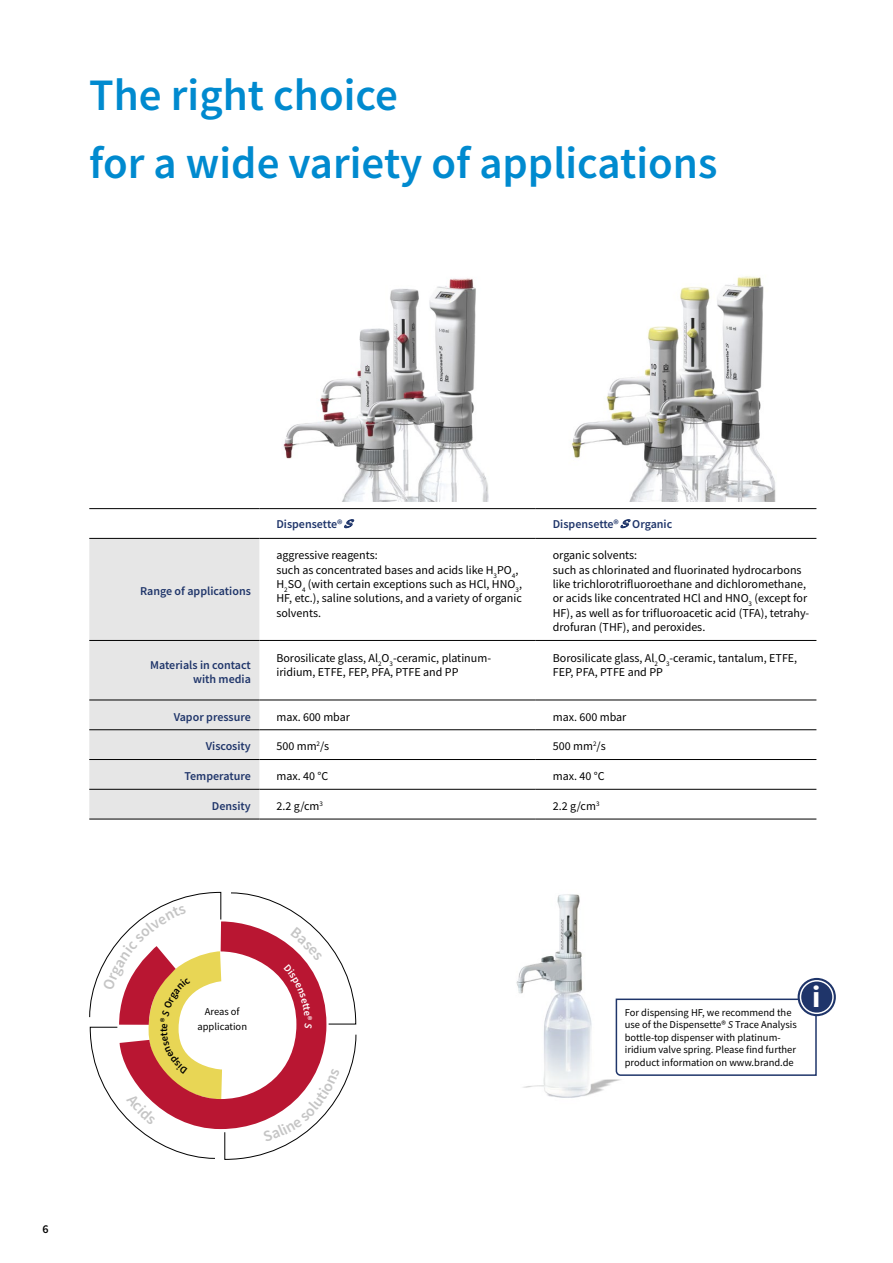
<style>
.page{position:relative;width:893px;height:1263px;background:#fff}
.page>*{position:absolute;margin:0;border:0;box-sizing:border-box;transform-origin:0 0}
.t1{font:600 45px/68.4px "Source Sans Pro";color:#008acf}
.t2{font:700 30px "Source Sans Pro";color:#fff}
.t3{font:12px/14.4px "Source Sans Pro";color:#000}
.t4{font:600 12px/14.4px "Source Sans Pro";color:#1f356a;text-align:right}
.t5{font:600 12px "Source Sans Pro";color:#000}
.t6{font:10.5px/12.6px "Source Sans Pro";color:#000;text-align:center}
.t7{font:italic 600 10.5px "Source Sans Pro";color:#fff}
.s1{font-family:"Blacklight D";font-weight:400;font-style:italic}
.s2{font-style:italic}
</style>
<div class="page">
<img style="left:571px;top:276px;width:205px;height:226px">
<img style="left:283px;top:278px;width:206px;height:224px">
<img style="left:516px;top:894px;width:105px;height:204px">
<svg style="left:615px;top:998px;width:202px;height:79px"></svg>
<div style="left:798px;top:978px;width:38px;height:38px;background:#1f356a;border-radius:50%"></div>
<div style="left:800px;top:980px;width:34px;height:34px;border:2px solid #fff;border-radius:50%"></div>
<div style="left:89px;top:539px;width:170px;height:280px;background:#e6e6e6"></div>
<hr style="left:89px;top:508px;width:170px;height:1px;background:#000">
<hr style="left:259px;top:508px;width:277px;height:1px;background:#000">
<hr style="left:536px;top:508px;width:280px;height:1px;background:#000">
<hr style="left:89px;top:538px;width:170px;height:1px;background:#000">
<hr style="left:259px;top:538px;width:277px;height:1px;background:#000">
<hr style="left:536px;top:538px;width:280px;height:1px;background:#000">
<hr style="left:89px;top:640px;width:170px;height:1px;background:#000">
<hr style="left:259px;top:640px;width:277px;height:1px;background:#000">
<hr style="left:536px;top:640px;width:280px;height:1px;background:#000">
<hr style="left:89px;top:700px;width:170px;height:1px;background:#000">
<hr style="left:259px;top:700px;width:277px;height:1px;background:#000">
<hr style="left:536px;top:700px;width:280px;height:1px;background:#000">
<hr style="left:89px;top:729px;width:170px;height:1px;background:#000">
<hr style="left:259px;top:729px;width:277px;height:1px;background:#000">
<hr style="left:536px;top:729px;width:280px;height:1px;background:#000">
<hr style="left:89px;top:759px;width:170px;height:1px;background:#000">
<hr style="left:259px;top:759px;width:277px;height:1px;background:#000">
<hr style="left:536px;top:759px;width:280px;height:1px;background:#000">
<hr style="left:89px;top:789px;width:170px;height:1px;background:#000">
<hr style="left:259px;top:789px;width:277px;height:1px;background:#000">
<hr style="left:536px;top:789px;width:280px;height:1px;background:#000">
<hr style="left:89px;top:819px;width:170px;height:1px;background:#000">
<hr style="left:259px;top:819px;width:277px;height:1px;background:#000">
<hr style="left:536px;top:819px;width:280px;height:1px;background:#000">
<svg style="left:89px;top:892px;width:268px;height:268px"></svg>
<h1 class="t1" style="left:89px;top:60px;width:630px">The right choice<br>for a wide variety of applications</h1>
<p class="t5" style="left:43px;top:1221px;width:8px">6</p>
<p class="t4" style="left:140px;top:584px;width:112px">Range of applications</p>
<p class="t4" style="left:276px;top:516px;width:80px">Dispensette® <span class="s1">S</span></p>
<p class="t4" style="left:553px;top:516px;width:121px">Dispensette® <span class="s1">S</span> Organic</p>
<p class="t3" style="left:276px;top:548px;width:247px">aggressive reagents:<br>such as concentrated bases and acids like H<sub>3</sub>PO<sub>4</sub>, H<sub>2</sub>SO<sub>4</sub> (with certain exceptions such as HCl, HNO<sub>3</sub>, HF, etc.), saline solutions, and a variety of organic solvents.</p>
<p class="t3" style="left:553px;top:548px;width:258px">organic solvents:<br>such as chlorinated and fluorinated hydrocarbons like trichlorotrifluoroethane and dichloromethane, or acids like concentrated HCl and HNO<sub>3</sub> (except for HF), as well as for trifluoroacetic acid (TFA), tetrahy&shy;drofuran (THF), and peroxides.</p>
<p class="t4" style="left:150px;top:657px;width:102px">Materials in contact with media</p>
<p class="t3" style="left:276px;top:650px;width:216px">Borosilicate glass, Al<sub>2</sub>O<sub>3</sub>-ceramic, platinum&shy;iridium, ETFE, FEP, PFA, PTFE and PP</p>
<p class="t3" style="left:553px;top:650px;width:246px">Borosilicate glass, Al<sub>2</sub>O<sub>3</sub>-ceramic, tantalum, ETFE,<br>FEP, PFA, PTFE and PP</p>
<p class="t4" style="left:174px;top:709px;width:79px">Vapor pressure</p>
<p class="t3" style="left:276px;top:709px;width:75px">max. 600 mbar</p>
<p class="t3" style="left:553px;top:709px;width:75px">max. 600 mbar</p>
<p class="t4" style="left:206px;top:739px;width:47px">Viscosity</p>
<p class="t3" style="left:276px;top:739px;width:54px">500 mm<sup>2</sup>/s</p>
<p class="t3" style="left:553px;top:739px;width:54px">500 mm<sup>2</sup>/s</p>
<p class="t4" style="left:185px;top:769px;width:68px">Temperature</p>
<p class="t3" style="left:276px;top:769px;width:53px">max. 40 °C</p>
<p class="t3" style="left:553px;top:769px;width:53px">max. 40 °C</p>
<p class="t4" style="left:212px;top:798px;width:40px">Density</p>
<p class="t3" style="left:276px;top:799px;width:48px">2.2 g/cm<sup>3</sup></p>
<p class="t3" style="left:553px;top:799px;width:48px">2.2 g/cm<sup>3</sup></p>
<p class="t6" style="left:197px;top:1003px;width:51px;line-height:15px">Areas of application</p>
<p class="t6" style="left:625px;top:1006px;width:173px;text-align:left">For dispensing HF, we recommend the use of the Dispensette® <span class="s2">S</span> Trace Analysis bottle-top dispenser with platinum&shy;iridium valve spring. Please find further product information on www.brand.de</p>
<p class="t7" style="left:315px;top:1023px;width:7px;rotate:90deg">S</p>
<h2 class="t2" style="left:812px;top:977px;width:10px">i</h2>
</div>
